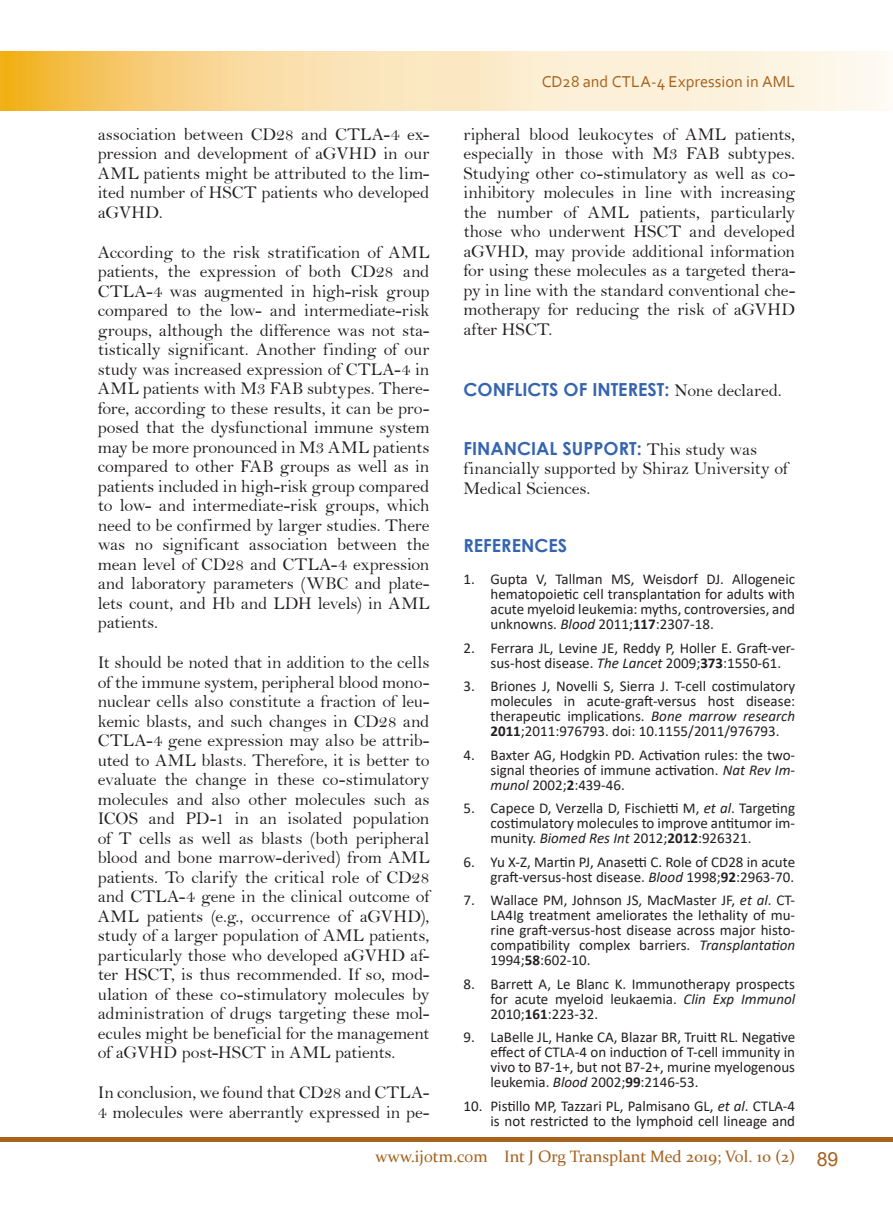
<style>
.page{position:relative;width:893px;height:1212px;background:#fff}
.page>*{position:absolute;margin:0;border:0;box-sizing:border-box;transform-origin:0 0}
.Body{font:18px/19.5px "Bell";letter-spacing:-.01em;color:#231f20;text-align:justify}
.Heading{font:18px/19.5px "Bell";letter-spacing:-.01em;color:#231f20}
.Heading-2{font:700 18px "Century Gothic";color:#3665b0}
.t1{font:16.5px "Constantia";color:#a6611c}
.Running_Title{font:16.5px "Corbel";color:#a6611c}
.t2{font:15px/15px "Calibri";color:#231f20;text-align:justify}
.s1{font-family:"Bell";font-weight:400;color:#231f20}
.s2{font-family:"Century Gothic";font-weight:700;color:#3665b0}
.s3{font-style:italic}
.s4{font-weight:700}
.s5{font-family:"Arial";font-size:19.5px}
</style>
<div class="page">
<div style="left:0;top:1137px;width:893px;height:5px;background:#a6611c"></div>
<img style="left:0;top:52px;width:882px;height:59px">
<p class="Body" style="left:98px;top:124px;width:333px">association between CD28 and CTLA-4 ex&shy;pression and development of aGVHD in our AML patients might be attributed to the lim&shy;ited number of HSCT patients who developed aGVHD.</p>
<p class="Body" style="left:98px;top:242px;width:333px">According to the risk stratification of AML patients, the expression of both CD28 and CTLA-4 was augmented in high-risk group compared to the low- and intermediate-risk groups, although the difference was not sta&shy;tistically significant. Another finding of our study was increased expression of CTLA-4 in AML patients with M3 FAB subtypes. There&shy;fore, according to these results, it can be pro&shy;posed that the dysfunctional immune system may be more pronounced in M3 AML patients compared to other FAB groups as well as in patients included in high-risk group compared to low- and intermediate-risk groups, which need to be confirmed by larger studies. There was no significant association between the mean level of CD28 and CTLA-4 expression and laboratory parameters (WBC and plate&shy;lets count, and Hb and LDH levels) in AML patients.</p>
<p class="Body" style="left:98px;top:652px;width:333px">It should be noted that in addition to the cells of the immune system, peripheral blood mono&shy;nuclear cells also constitute a fraction of leu&shy;kemic blasts, and such changes in CD28 and CTLA-4 gene expression may also be attrib&shy;uted to AML blasts. Therefore, it is better to evaluate the change in these co-stimulatory molecules and also other molecules such as ICOS and PD-1 in an isolated population of T cells as well as blasts (both peripheral blood and bone marrow-derived) from AML patients. To clarify the critical role of CD28 and CTLA-4 gene in the clinical outcome of AML patients (e.g., occurrence of aGVHD), study of a larger population of AML patients, particularly those who developed aGVHD af&shy;ter HSCT, is thus recommended. If so, mod&shy;ulation of these co-stimulatory molecules by administration of drugs targeting these mol&shy;ecules might be beneficial for the management of aGVHD post-HSCT in AML patients.</p>
<p class="Body" style="left:98px;top:1082px;width:333px">In conclusion, we found that CD28 and CTLA-<br>4 molecules were aberrantly expressed in pe-</p>
<p class="Running_Title" style="left:542px;top:72px;width:255px">CD28 and CTLA-4 Expression in AML</p>
<p class="Body" style="left:463px;top:124px;width:333px">ripheral blood leukocytes of AML patients, especially in those with M3 FAB subtypes.<br>Studying other co-stimulatory as well as co&shy;inhibitory molecules in line with increasing the number of AML patients, particularly those who underwent HSCT and developed aGVHD, may provide additional information for using these molecules as a targeted thera&shy;py in line with the standard conventional che&shy;motherapy for reducing the risk of aGVHD after HSCT.</p>
<p class="Heading-2" style="left:463px;top:376px;width:320px">CONFLICTS OF INTEREST: <span class="s1">None declared.</span></p>
<p class="Heading" style="left:463px;top:439px;width:326px"><span class="s2">FINANCIAL SUPPORT:</span> This study was financially supported by Shiraz University of<br>Medical Sciences.</p>
<p class="Heading-2" style="left:463px;top:532px;width:105px">REFERENCES</p>
<p class="t2" style="left:490px;top:571px;width:306px;text-indent:-27px">1. Gupta V, Tallman MS, Weisdorf DJ. Allogeneic hematopoietic cell transplantation for adults with acute myeloid leukemia: myths, controversies, and unknowns. <span class="s3">Blood</span> 2011;<span class="s4">117</span>:2307-18.</p>
<p class="t2" style="left:490px;top:640px;width:306px;text-indent:-27px">2. Ferrara JL, Levine JE, Reddy P, Holler E. Graft-ver&shy;sus-host disease. <span class="s3">The Lancet</span> 2009;<span class="s4">373</span>:1550-61.</p>
<p class="t2" style="left:490px;top:678px;width:306px;text-indent:-27px">3. Briones J, Novelli S, Sierra J. T-cell costimulatory molecules in acute-graft-versus host disease: therapeutic implications. <span class="s3">Bone marrow research </span><span class="s4">2011</span>;2011:976793. doi: 10.1155/2011/976793.</p>
<p class="t2" style="left:490px;top:747px;width:306px;text-indent:-27px">4. Baxter AG, Hodgkin PD. Activation rules: the two&shy;signal theories of immune activation. <span class="s3">Nat Rev Im&shy;munol</span> 2002;<span class="s4">2</span>:439-46.</p>
<p class="t2" style="left:490px;top:800px;width:306px;text-indent:-27px">5. Capece D, Verzella D, Fischietti M, <span class="s3">et al</span>. Targeting costimulatory molecules to improve antitumor im&shy;munity. <span class="s3">Biomed Res Int</span> 2012;<span class="s4">2012</span>:926321.</p>
<p class="t2" style="left:463px;top:854px;width:333px;text-align:right">6. Yu X-Z, Martin PJ, Anasetti C. Role of CD28 in acute graft-versus-host disease. <span class="s3">Blood</span> 1998;<span class="s4">92</span>:2963-70.</p>
<p class="t2" style="left:490px;top:892px;width:306px;text-indent:-27px">7. Wallace PM, Johnson JS, MacMaster JF, <span class="s3">et al</span>. CT-LA4Ig treatment ameliorates the lethality of mu&shy;rine graft-versus-host disease across major histo&shy;compatibility complex barriers. <span class="s3">Transplantation </span>1994;<span class="s4">58</span>:602-10.</p>
<p class="t2" style="left:490px;top:976px;width:306px;text-indent:-27px">8. Barrett A, Le Blanc K. Immunotherapy prospects for acute myeloid leukaemia. <span class="s3">Clin Exp Immunol </span>2010;<span class="s4">161</span>:223-32.</p>
<p class="t2" style="left:490px;top:1029px;width:306px;text-indent:-27px">9. LaBelle JL, Hanke CA, Blazar BR, Truitt RL. Negative effect of CTLA-4 on induction of T-cell immunity in vivo to B7-1+, but not B7-2+, murine myelogenous leukemia. <span class="s3">Blood</span> 2002;<span class="s4">99</span>:2146-53.</p>
<p class="t2" style="left:463px;top:1098px;width:333px;text-align:right">10. Pistillo MP, Tazzari PL, Palmisano GL, <span class="s3">et al</span>. CTLA-4 is not restricted to the lymphoid cell lineage and</p>
<p class="t1" style="left:375px;top:1145px;width:464px">www.ijotm.com Int J Org Transplant Med 2019; Vol. 10 (2) <span class="s5">89</span></p>
</div>
